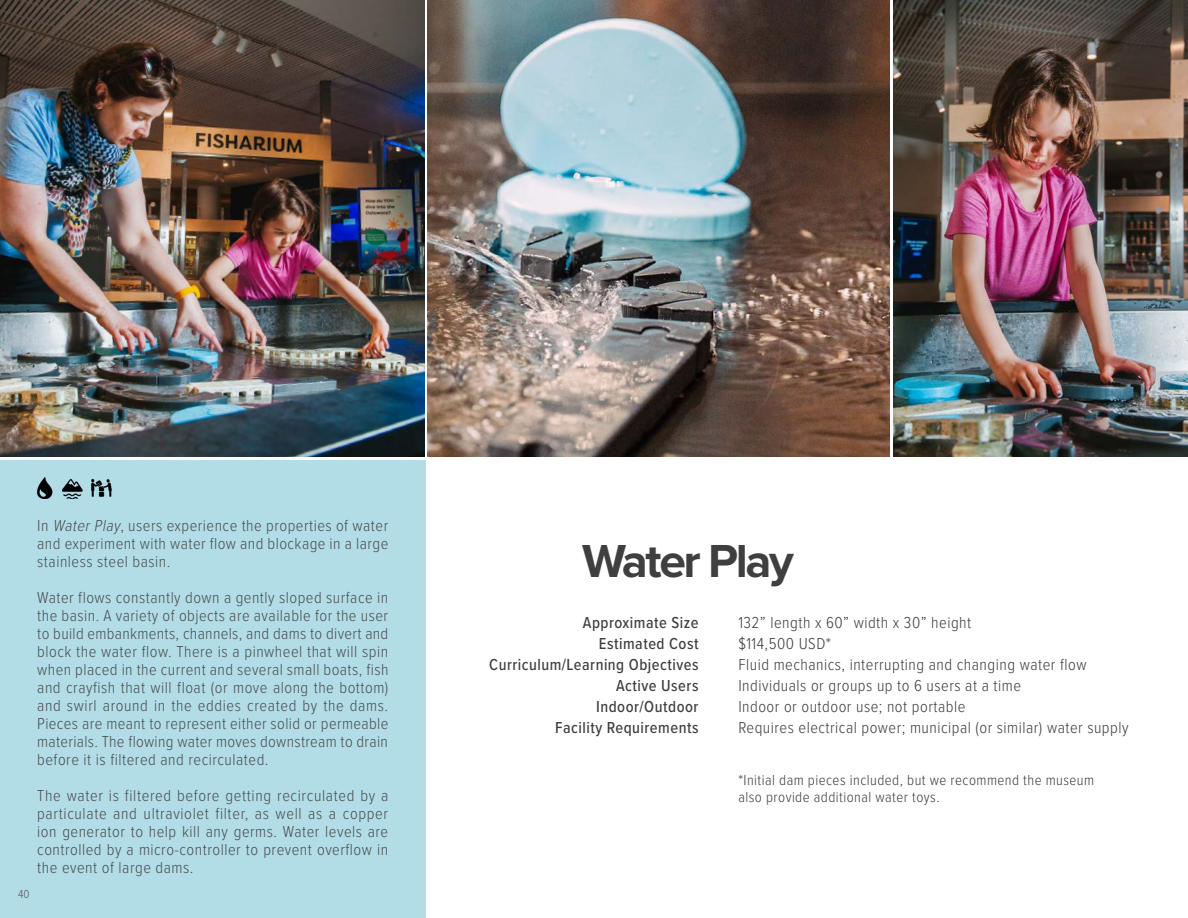
<style>
.page{position:relative;width:1188px;height:918px;background:#fff}
.page>*{position:absolute;margin:0;border:0;box-sizing:border-box;transform-origin:0 0}
.t1{font:700 48px "Proxima Nova";color:#3f3f3f}
.t2{font:300 16.5px/18px "Proxima Nova Cond";letter-spacing:.03em;color:#3e3e3e;text-align:justify}
.t3{font:500 16.5px "Proxima Nova Cond";letter-spacing:.03em;color:#3e3e3e}
.t4{font:300 15px/16.5px "Proxima Nova Cond";letter-spacing:.03em;color:#3e3e3e}
.t5{font:300 12px "Proxima Nova Cond";color:#57585a}
.s1{font-style:italic}
</style>
<div class="page">
<div style="left:0;top:460px;width:426px;height:458px;background:#b2dde6"></div>
<img style="left:37px;top:477px;width:16px;height:22px">
<img style="left:91px;top:478px;width:21px;height:19px">
<img style="left:62px;top:478px;width:21px;height:21px">
<img style="left:0;top:0;width:424px;height:456px">
<img style="left:428px;top:0;width:462px;height:456px">
<img style="left:893px;top:0;width:295px;height:456px">
<p class="t5" style="left:18px;top:885px;width:13px">40</p>
<p class="t2" style="left:37px;top:516px;width:353px">In <span class="s1">WaterPlay</span>, users experience the properties of water and experiment with water flow and blockage in a large stainless steel basin.</p>
<p class="t2" style="left:37px;top:588px;width:353px">Water flows constantly down a gently sloped surface in the basin. A variety of objects are available for the user to build embankments, channels, and dams to divert and block the water flow. There is a pinwheel that will spin when placed in the current and several small boats, fish and crayfish that will float (or move along the bottom) and swirl around in the eddies created by the dams.<br>Pieces are meant to represent either solid or permeable materials. The flowing water moves downstream to drain before it is filtered and recirculated.</p>
<p class="t2" style="left:37px;top:786px;width:353px">The water is filtered before getting recirculated by a particulate and ultraviolet filter, as well as a copper ion generator to help kill any germs. Water levels are controlled by a micro-controller to prevent overflow in the event of large dams.</p>
<p class="t1" style="left:582px;top:525px;width:213px">Water Play</p>
<p class="t3" style="left:583px;top:610px;width:117px">Approximate Size</p>
<p class="t3" style="left:599px;top:631px;width:101px">Estimated Cost</p>
<p class="t3" style="left:489px;top:652px;width:211px">Curriculum/Learning Objectives</p>
<p class="t3" style="left:616px;top:673px;width:84px">Active Users</p>
<p class="t3" style="left:596px;top:694px;width:104px">Indoor/Outdoor</p>
<p class="t3" style="left:555px;top:715px;width:145px">Facility Requirements</p>
<p class="t2" style="left:738px;top:612px;width:234px">132” length x 60” width x 30” height</p>
<p class="t2" style="left:738px;top:633px;width:94px">$114,500 USD*</p>
<p class="t2" style="left:738px;top:654px;width:350px">Fluid mechanics, interrupting and changing water flow</p>
<p class="t2" style="left:738px;top:675px;width:284px">Individuals or groups up to 6 users at a time</p>
<p class="t2" style="left:738px;top:696px;width:228px">Indoor or outdoor use; not portable</p>
<p class="t2" style="left:738px;top:717px;width:392px">Requires electrical power; municipal (or similar) water supply</p>
<p class="t4" style="left:738px;top:771px;width:357px">*Initial dam pieces included, but we recommend the museum also provide additional water toys.</p>
</div>
